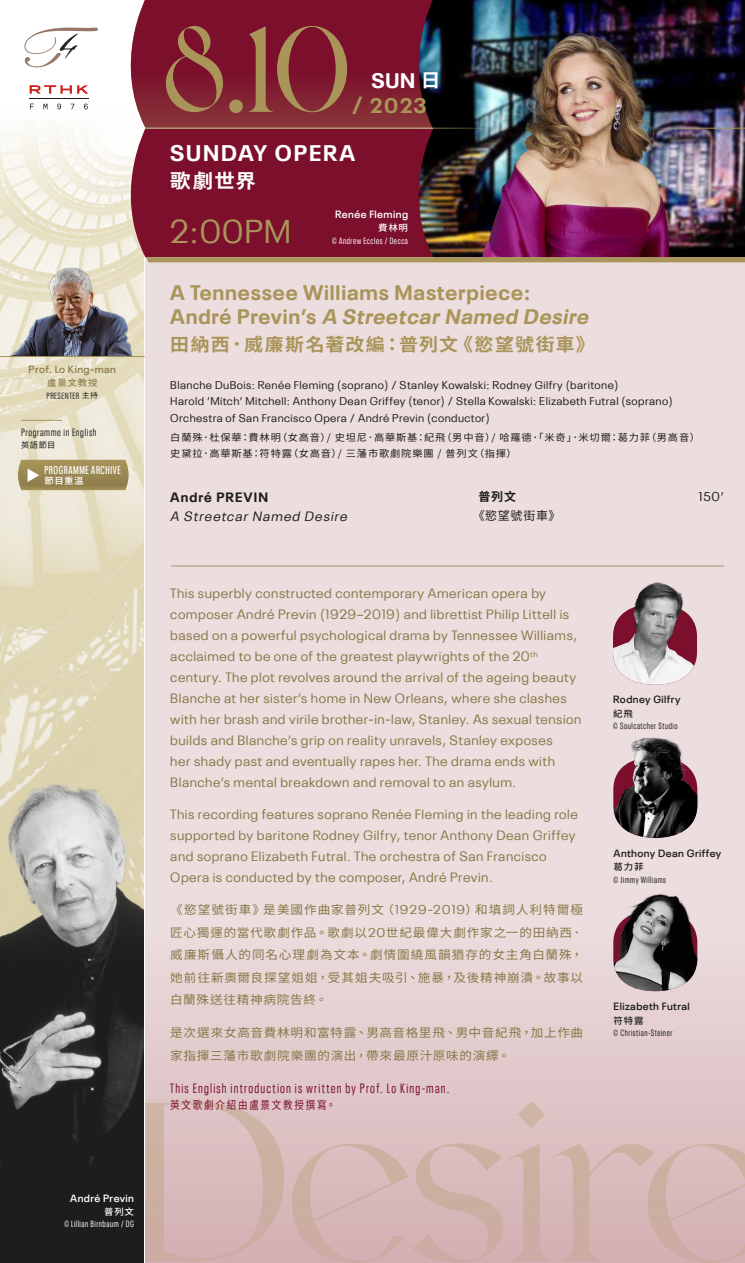
<style>
.page{position:relative;width:745px;height:1263px;background:#fff}
.page>*{position:absolute;margin:0;border:0;box-sizing:border-box;transform-origin:0 0}
.t1{font:123.3px "Valky";color:#a9955a}
.t2{font:33px "Neue Plak";color:#a9955a}
.t3{font:700 22.5px "Neue Plak";letter-spacing:.08em;color:#fff}
.t4{font:700 21px/24px "Neue Plak";letter-spacing:.04em;color:#a9955a}
.t5{font:700 21px "Neue Plak";color:#fff}
.t6{font:700 19.5px "Noto Sans HK";color:#fff;scale:1.05 1}
.t7{font:700 18px "Noto Sans HK";letter-spacing:.07em;color:#a9955a;scale:1.05 1}
.t8{font:13.5px/21px "Neue Plak";letter-spacing:.04em;color:#877848}
.t9{font:condensed 13.5px "Neue Plak";letter-spacing:.09em;color:#7b0f2c}
.t10{font:italic 13.5px "Neue Plak";color:#1d1d1b}
.t11{font:700 13.5px "Neue Plak";letter-spacing:.08em;color:#1d1d1b}
.t12{font:12.75px "Neue Plak";color:#1d1d1b}
.t13{font:12px/22.5px "Noto Sans HK";letter-spacing:.06em;color:#877848;text-align:justify;scale:1.05 1}
.t14{font:12px "Noto Sans HK";letter-spacing:.06em;color:#1d1d1b}
.t15{font:700 12px "Noto Sans HK";color:#1d1d1b}
.t16{font:11.25px/16.5px "Neue Plak";letter-spacing:.04em;color:#1d1d1b}
.t17{font:600 condensed 11.25px "Neue Plak";letter-spacing:.06em;color:#fff;scale:.9 1}
.t18{font:11.25px "Noto Sans HK";letter-spacing:.18em;color:#7b0f2c;scale:.85 1}
.t19{font:600 10.5px "Neue Plak";letter-spacing:.04em;color:#1d1d1b}
.t20{font:600 10.5px "Neue Plak";letter-spacing:.04em;color:#fff}
.t21{font:condensed 10.5px "Neue Plak";letter-spacing:.06em;color:#1d1d1b}
.t22{font:600 10.5px "Neue Plak";letter-spacing:.04em;color:#8e7d4b}
.t23{font:9.75px/16.5px "Noto Sans HK";letter-spacing:.08em;color:#1d1d1b;scale:1.05 1}
.t24{font:condensed 9px "Neue Plak";letter-spacing:.06em;color:#1d1d1b}
.t25{font:condensed 9px "Neue Plak";letter-spacing:.06em;color:#fff}
.t26{font:500 9px "Noto Sans HK";letter-spacing:.08em;color:#fff;scale:1.05 1}
.t27{font:500 9px "Noto Sans HK";letter-spacing:.08em;color:#1d1d1b;scale:1.05 1}
.t28{font:500 9px "Noto Sans HK";letter-spacing:.08em;color:#8e7d4b;scale:1.05 1}
.t29{font:8.25px "Noto Sans HK";color:#1d1d1b}
.s1{font-family:"Noto Sans HK";font-stretch:normal;font-size:7.5px}
.s2{font-family:"Noto Sans HK";font-size:18.75px}
.s3{font-size:21.3px}
.s4{font-style:italic}
.s5{font-family:"Neue Plak";font-size:12.75px}
</style>
<div class="page">
<svg style="left:0;top:27px;width:144px;height:707px"></svg>
<img style="left:0;top:734px;width:144px;height:529px">
<svg style="left:30px;top:104px;width:4px;height:5px"></svg>
<svg style="left:43px;top:104px;width:4px;height:5px"></svg>
<svg style="left:57px;top:104px;width:4px;height:5px"></svg>
<svg style="left:71px;top:104px;width:3px;height:5px"></svg>
<svg style="left:84px;top:104px;width:4px;height:5px"></svg>
<hr style="left:29px;top:98px;width:59px;height:1px;background:#171b20">
<svg style="left:30px;top:85px;width:58px;height:9px"></svg>
<svg style="left:24px;top:28px;width:74px;height:39px"></svg>
<svg style="left:117px;top:0;width:288px;height:128px;background:#87293e"></svg>
<div style="left:145px;top:260px;width:599px;height:1003px;background:#ecddde"></div>
<svg style="left:117px;top:129px;width:288px;height:128px;background:#842039"></svg>
<svg style="left:405px;top:0;width:12px;height:257px;background:#7c132d"></svg>
<img style="left:417px;top:0;width:327px;height:257px">
<hr style="left:145px;top:128px;width:362px;height:1px;background:#a9955a">
<hr style="left:654px;top:128px;width:90px;height:1px;background:#a9955a">
<div style="left:145px;top:891px;width:599px;height:372px;background:#e6d2d4"></div>
<svg style="left:145px;top:257px;width:599px;height:5px;background:#aa955d"></svg>
<svg style="left:145px;top:1101px;width:599px;height:162px;background:#d6b8b7"></svg>
<img style="left:612px;top:565px;width:84px;height:120px">
<img style="left:613px;top:737px;width:83px;height:101px">
<img style="left:613px;top:891px;width:83px;height:100px">
<img style="left:1px;top:259px;width:138px;height:97px">
<hr style="left:0;top:356px;width:145px;height:1px;background:#a9955a">
<hr style="left:171px;top:566px;width:552px;height:1px;background:#a9955a">
<svg style="left:18px;top:460px;width:110px;height:30px;background:#9f8d58"></svg>
<hr style="left:21px;top:420px;width:41px;height:1px;background:#a9955a">
<p class="t22" style="left:29px;top:361px;width:89px">Prof. Lo King-man</p>
<p class="t28" style="left:47px;top:378px;width:49px">盧景文教授</p>
<p class="t24" style="left:47px;top:389px;width:53px">PRESENTER <span class="s1">主持</span></p>
<p class="t21" style="left:21px;top:424px;width:77px">Programme in English</p>
<p class="t29" style="left:21px;top:440px;width:36px">英語節目</p>
<p class="t17" style="left:45px;top:462px;width:86px">PROGRAMME ARCHIVE</p>
<p class="t26" style="left:45px;top:475px;width:39px">節目重溫</p>
<h1 class="t1" style="left:162px;top:0;width:191px">8.10</h1>
<h3 class="t5" style="left:371px;top:64px;width:71px">SUN <span class="s2">日</span></h3>
<h3 class="t4" style="left:352px;top:91px;width:76px"><span class="s3">/</span> 2023</h3>
<h3 class="t3" style="left:170px;top:135px;width:186px">SUNDAY OPERA</h3>
<h3 class="t6" style="left:170px;top:170px;width:83px">歌劇世界</h3>
<h2 class="t2" style="left:170px;top:206px;width:122px">2:00PM</h2>
<p class="t20" style="left:335px;top:206px;width:74px">Renée Fleming</p>
<p class="t26" style="left:378px;top:223px;width:30px">費林明</p>
<p class="t25" style="left:332px;top:234px;width:77px">© Andrew Eccles / Decca</p>
<h3 class="t4" style="left:170px;top:278px;width:424px">A Tennessee Williams Masterpiece:<br>A n d r é P r ev i n ’s <span class="s4">A Streetcar Named Desire</span></h3>
<h3 class="t7" style="left:170px;top:335px;width:405px">田納西．威廉斯名著改編：普列文《慾望號街車》</h3>
<p class="t16" style="left:170px;top:376px;width:503px">Blanche DuBois: Renée Fleming (soprano) / Stanley Kowalski: Rodney Gilfry (baritone)<br>Harold ‘Mitch’ Mitchell: Anthony Dean Griffey (tenor) / Stella Kowalski: Elizabeth Futral (soprano)<br>Orchestra of San Francisco Opera / André Previn (conductor)</p>
<p class="t23" style="left:170px;top:429px;width:505px">白蘭殊．杜保華：費林明（女高音）/ 史坦尼．高華斯基：紀飛（男中音）/ 哈羅德．「米奇」．米切爾：葛力菲（男高音）史黛拉．高華斯基：符特露（女高音）/ 三藩市歌劇院樂團 / 普列文（指揮）</p>
<p class="t11" style="left:170px;top:486px;width:99px">André PREVIN</p>
<p class="t10" style="left:170px;top:506px;width:181px">A Streetcar Named Desire</p>
<p class="t15" style="left:478px;top:490px;width:39px">普列文</p>
<p class="t14" style="left:472px;top:509px;width:89px">《慾望號街車》</p>
<p class="t8" style="left:170px;top:581px;width:412px">This superbly constructed contemporary American opera by composer André Previn (1929–2019) and librettist Philip Littell is based on a powerful psychological drama by Tennessee Williams, acclaimed to be one of the greatest playwrights of the 20<sup>th </sup>century. The plot revolves around the arrival of the ageing beauty Blanche at her sister’s home in New Orleans, where she clashes with her brash and virile brother-in-law, Stanley. As sexual tension builds and Blanche’s grip on reality unravels, Stanley exposes<br>her shady past and eventually rapes her. The drama ends with Blanche’s mental breakdown and removal to an asylum.</p>
<p class="t8" style="left:170px;top:802px;width:409px">This recording features soprano Renée Fleming in the leading role supported by baritone Rodney Gilfry, tenor Anthony Dean Griffey and soprano Elizabeth Futral. The orchestra of San Francisco Opera is conducted by the composer, André Previn.</p>
<p class="t13" style="left:170px;top:899px;width:394px">《慾望號街車》是美國作曲家普列文（<span class="s5">1929-2019</span>）和填詞人利特爾極匠心獨運的當代歌劇作品。歌劇以<span class="s5">20</span>世紀最偉大劇作家之一的田納西．威廉斯懾人的同名心理劇為文本。劇情圍繞風韻猶存的女主角白蘭殊，她前往新奧爾良探望姐姐，受其姐夫吸引、施暴，及後精神崩潰。故事以白蘭殊送往精神病院告終。</p>
<p class="t13" style="left:170px;top:1022px;width:394px">是次選來女高音費林明和富特露、男高音格里飛、男中音紀飛，加上作曲家指揮三藩市歌劇院樂團的演出，帶來最原汁原味的演繹。</p>
<p class="t9" style="left:170px;top:1079px;width:280px">This English introduction is written by Prof. Lo King-man.</p>
<p class="t18" style="left:170px;top:1099px;width:196px">英文歌劇介紹由盧景文教授撰寫。</p>
<p class="t12" style="left:698px;top:487px;width:27px">150’</p>
<p class="t19" style="left:613px;top:691px;width:69px">Rodney Gilfry</p>
<p class="t27" style="left:613px;top:708px;width:20px">紀飛</p>
<p class="t24" style="left:613px;top:719px;width:66px">© Soulcatcher Studio</p>
<p class="t19" style="left:613px;top:845px;width:109px">Anthony Dean Griffey</p>
<p class="t27" style="left:613px;top:862px;width:30px">葛力菲</p>
<p class="t24" style="left:613px;top:873px;width:54px">© Jimmy Williams</p>
<p class="t19" style="left:613px;top:998px;width:78px">Elizabeth Futral</p>
<p class="t27" style="left:613px;top:1015px;width:30px">符特露</p>
<p class="t24" style="left:613px;top:1026px;width:60px">© Christian-Steiner</p>
<p class="t20" style="left:70px;top:1190px;width:65px">André Previn</p>
<p class="t26" style="left:104px;top:1206px;width:30px">普列文</p>
<p class="t25" style="left:64px;top:1218px;width:71px">© Lillian Birnbaum / DG</p>
</div>
